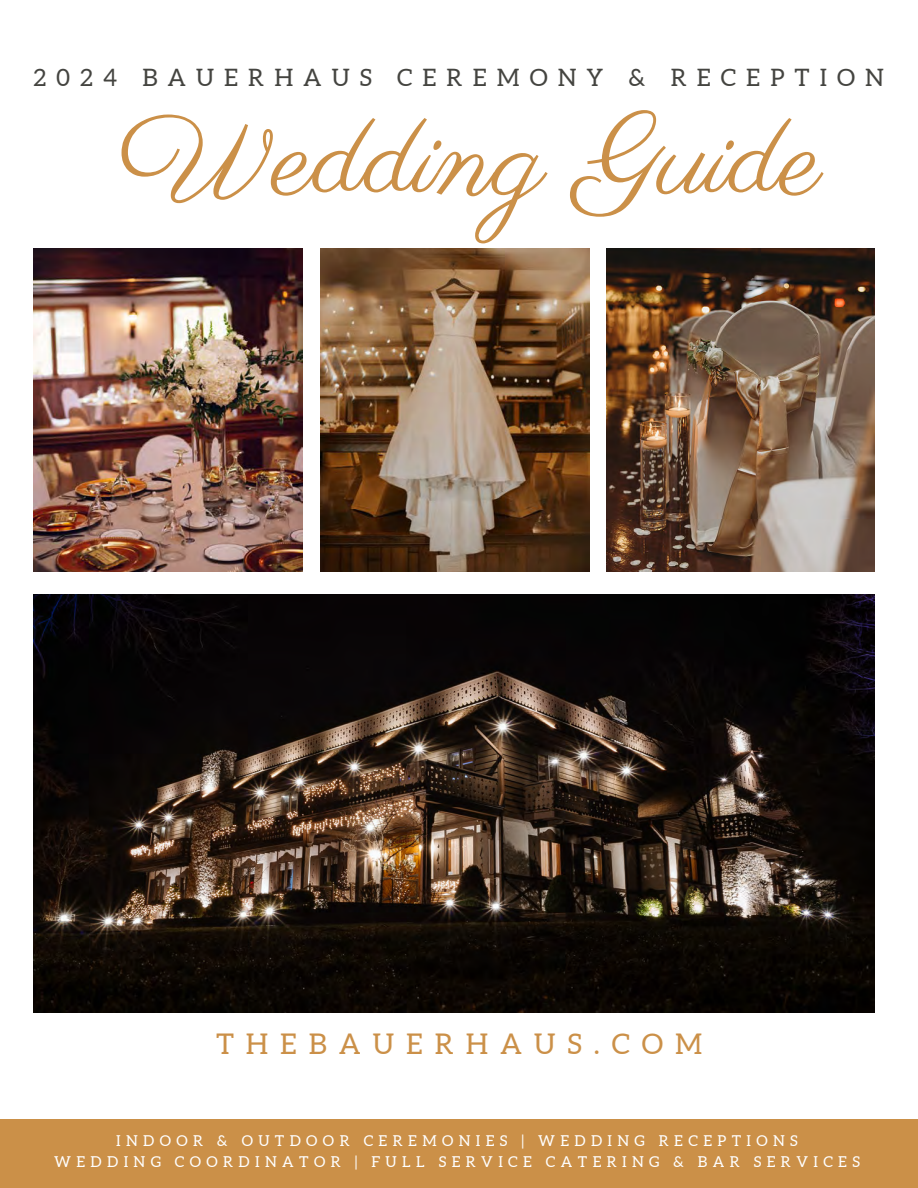
<style>
.page{position:relative;width:918px;height:1188px;background:#fff}
.page>*{position:absolute;margin:0;border:0;box-sizing:border-box;transform-origin:0 0}
.t1{font:114px "Parisienne";color:#cb9048}
.t2{font:28.5px "Aleo";letter-spacing:.42em;color:#cb9048}
.t3{font:24px "Aleo";letter-spacing:.42em;color:#444440}
.t4{font:15px "Aleo";letter-spacing:.36em;color:#fff}
</style>
<div class="page">
<img style="left:33px;top:594px;width:842px;height:418px">
<div style="left:0;top:1120px;width:918px;height:68px;background:#cb9048"></div>
<img style="left:33px;top:249px;width:269px;height:323px">
<img style="left:320px;top:249px;width:269px;height:323px">
<img style="left:606px;top:249px;width:269px;height:323px">
<p class="t3" style="left:33px;top:64px;width:852px">2024 BAUERHAUS CEREMONY &amp; RECEPTION</p>
<h2 class="t1" style="left:118px;top:88px;width:705px">Wedding Guide</h2>
<p class="t2" style="left:216px;top:1027px;width:488px">THEBAUERHAUS.COM</p>
<h3 class="t4" style="left:116px;top:1132px;width:683px">INDOOR &amp; OUTDOOR CEREMONIES | WEDDING RECEPTIONS</h3>
<h1 class="t4" style="left:54px;top:1153px;width:807px">WEDDING COORDINATOR | FULL SERVICE CATERING &amp; BAR SERVICES</h1>
</div>
